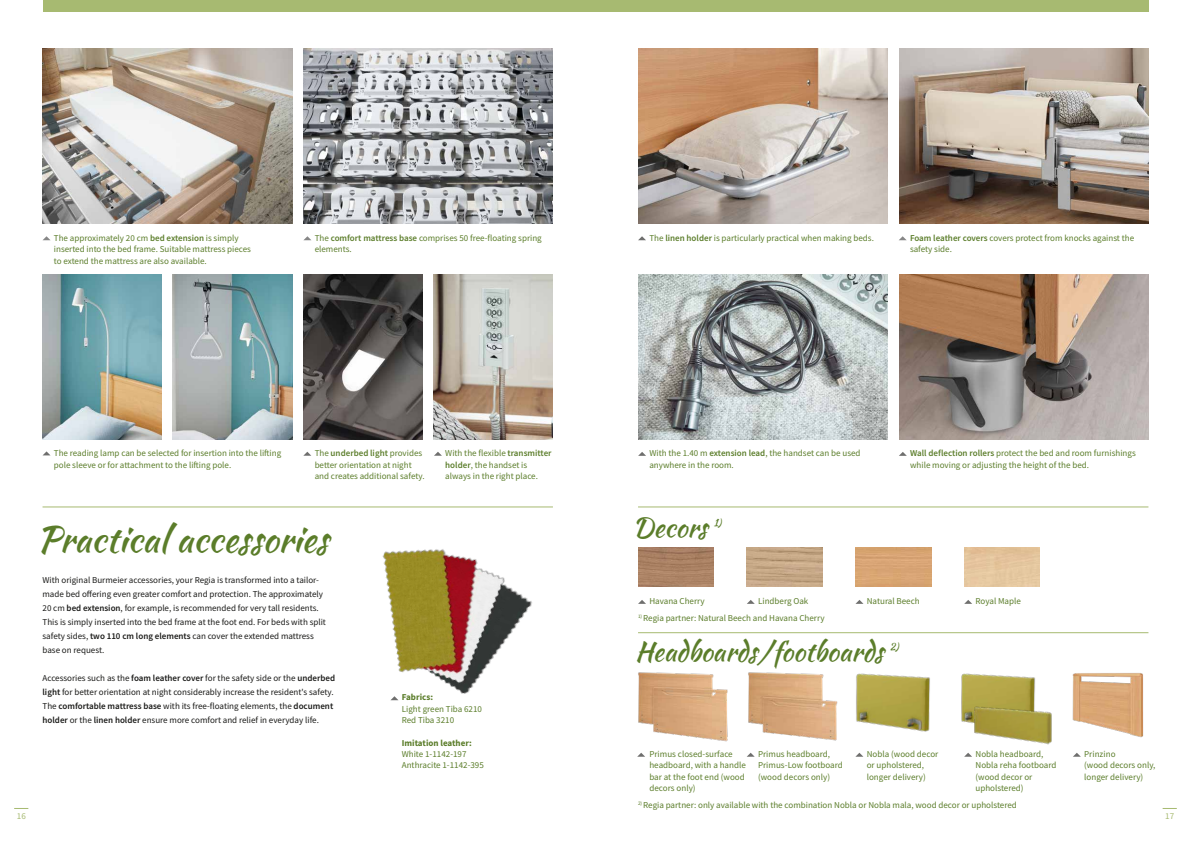
<style>
.page{position:relative;width:1191px;height:842px;background:#fff}
.page>*{position:absolute;margin:0;border:0;box-sizing:border-box;transform-origin:0 0}
.t1{font:36px "Kaushan Script";color:#5b7d2a}
.t2{font:27px "Kaushan Script";color:#5b7d2a}
.t3{font:9.9px "Kaushan Script";color:#5b7d2a}
.t4{font:9px/11.3px "Source Sans Pro";color:#5b7d2a}
.t5{font:9px/14px "Source Sans Pro";color:#1a1a18}
.t6{font:700 9px "Source Sans Pro";color:#5b7d2a}
.t7{font:9px "Source Sans Pro";color:#a7ba71}
.s1{font-weight:600}
</style>
<div class="page">
<svg style="left:1162px;top:808px;width:14px;height:1px"></svg>
<svg style="left:14px;top:808px;width:14px;height:1px"></svg>
<hr style="left:43px;top:506px;width:510px;height:1px;background:#a7ba71">
<div style="left:43px;top:0;width:1105px;height:11px;background:#a7ba71"></div>
<img style="left:638px;top:547px;width:75px;height:40px">
<img style="left:746px;top:547px;width:76px;height:40px">
<img style="left:855px;top:547px;width:76px;height:40px">
<img style="left:638px;top:672px;width:192px;height:70px">
<img style="left:830px;top:673px;width:100px;height:80px">
<img style="left:1072px;top:673px;width:72px;height:65px">
<img style="left:961px;top:674px;width:2px;height:48px">
<img style="left:963px;top:673px;width:89px;height:72px">
<hr style="left:638px;top:506px;width:510px;height:1px;background:#a7ba71">
<img style="left:434px;top:275px;width:119px;height:164px">
<img style="left:303px;top:275px;width:119px;height:164px">
<img style="left:638px;top:275px;width:249px;height:164px">
<img style="left:303px;top:48px;width:250px;height:176px">
<img style="left:43px;top:48px;width:249px;height:176px">
<img style="left:299px;top:506px;width:254px;height:195px">
<img style="left:173px;top:275px;width:119px;height:164px">
<img style="left:43px;top:275px;width:119px;height:164px">
<img style="left:899px;top:48px;width:249px;height:176px">
<img style="left:638px;top:48px;width:249px;height:176px">
<img style="left:899px;top:275px;width:249px;height:164px">
<svg style="left:390px;top:696px;width:8px;height:4px"></svg>
<svg style="left:747px;top:753px;width:7px;height:4px"></svg>
<svg style="left:964px;top:753px;width:8px;height:4px"></svg>
<svg style="left:1073px;top:753px;width:7px;height:4px"></svg>
<svg style="left:855px;top:753px;width:8px;height:4px"></svg>
<svg style="left:638px;top:600px;width:8px;height:4px"></svg>
<svg style="left:747px;top:600px;width:7px;height:4px"></svg>
<svg style="left:855px;top:600px;width:8px;height:4px"></svg>
<svg style="left:964px;top:600px;width:8px;height:4px"></svg>
<svg style="left:637px;top:753px;width:8px;height:4px"></svg>
<hr style="left:638px;top:632px;width:510px;height:1px;background:#a7ba71">
<svg style="left:43px;top:236px;width:7px;height:4px"></svg>
<svg style="left:899px;top:236px;width:7px;height:4px"></svg>
<svg style="left:303px;top:452px;width:8px;height:4px"></svg>
<svg style="left:638px;top:236px;width:8px;height:4px"></svg>
<svg style="left:43px;top:451px;width:7px;height:4px"></svg>
<svg style="left:304px;top:236px;width:7px;height:4px"></svg>
<svg style="left:434px;top:452px;width:8px;height:4px"></svg>
<svg style="left:899px;top:452px;width:8px;height:4px"></svg>
<svg style="left:638px;top:452px;width:8px;height:4px"></svg>
<p class="t4" style="left:54px;top:232px;width:199px">The approximately 20 cm <span class="s1">bed extension</span> is simply inserted into the bed frame. Suitable mattress pieces to extend the mattress are also available.</p>
<p class="t4" style="left:910px;top:232px;width:226px"><span class="s1">Foam leather covers</span> covers protect from knocks against the safety side.</p>
<p class="t4" style="left:315px;top:232px;width:228px">The <span class="s1">comfort mattress base</span> comprises 50 free-floating spring elements.</p>
<p class="t4" style="left:649px;top:232px;width:226px">The <span class="s1">linen holder</span> is particularly practical when making beds.</p>
<p class="t4" style="left:54px;top:448px;width:229px">The reading lamp can be selected for insertion into the lifting pole sleeve or for attachment to the lifting pole.</p>
<p class="t4" style="left:315px;top:448px;width:111px">The <span class="s1">underbed light</span> provides better orientation at night and creates additional safety.</p>
<p class="t4" style="left:445px;top:448px;width:108px">With the flexible <span class="s1">transmitter holder</span>, the handset is always in the right place.</p>
<p class="t4" style="left:910px;top:448px;width:227px"><span class="s1">Wall deflection rollers</span> protect the bed and room furnishings while moving or adjusting the height of the bed.</p>
<p class="t4" style="left:649px;top:448px;width:213px">With the 1.40 m <span class="s1">extension lead</span>, the handset can be used anywhere in the room.</p>
<h1 class="t1" style="left:37px;top:513px;width:293px">Practical accessories</h1>
<p class="t5" style="left:43px;top:573px;width:285px">With original Burmeier accessories, your Regia is transformed into a tailor&shy;made bed offering even greater comfort and protection. The approximately 20 cm <span class="s1">bed extension</span>, for example, is recommended for very tall residents.<br>This is simply inserted into the bed frame at the foot end. For beds with split safety sides, <span class="s1">two 110 cm long elements</span> can cover the extended mattress base on request.</p>
<p class="t5" style="left:43px;top:671px;width:294px">Accessories such as the <span class="s1">foam leather cover</span> for the safety side or the <span class="s1">underbed light</span> for better orientation at night considerably increase the resident's safety.<br>The <span class="s1">comfortable mattress base</span> with its free-floating elements, the <span class="s1">document holder</span> or the <span class="s1">linen holder</span> ensure more comfort and relief in everyday life.</p>
<h2 class="t2" style="left:632px;top:507px;width:76px">Decors</h2>
<p class="t3" style="left:714px;top:515px;width:9px">1)</p>
<p class="t4" style="left:649px;top:595px;width:57px">Havana Cherry</p>
<p class="t4" style="left:758px;top:595px;width:52px">Lindberg Oak</p>
<p class="t4" style="left:866px;top:595px;width:54px">Natural Beech</p>
<p class="t4" style="left:975px;top:595px;width:47px">Royal Maple</p>
<h2 class="t2" style="left:635px;top:631px;width:250px">Headboards/footboards</h2>
<p class="t3" style="left:890px;top:639px;width:10px">2)</p>
<p class="t4" style="left:638px;top:612px;width:188px"><sup>1)</sup> Regia partner: Natural Beech and Havana Cherry</p>
<p class="t6" style="left:402px;top:691px;width:33px">Fabrics:</p>
<p class="t4" style="left:402px;top:703px;width:82px">Light green Tiba 6210<br>Red Tiba 3210</p>
<p class="t6" style="left:402px;top:736px;width:71px">Imitation leather:</p>
<p class="t4" style="left:402px;top:748px;width:84px">White 1-1142-197<br>Anthracite 1-1142-395</p>
<p class="t4" style="left:649px;top:748px;width:98px">Primus closed-surface headboard, with a handle bar at the foot end (wood decors only)</p>
<p class="t4" style="left:758px;top:748px;width:86px">Primus headboard,<br>Primus-Low footboard (wood decors only)</p>
<p class="t4" style="left:975px;top:748px;width:83px">Nobla headboard,<br>Nobla reha footboard (wood decor or upholstered)</p>
<p class="t4" style="left:1084px;top:748px;width:73px">Prinzino<br>(wood decors only, longer delivery)</p>
<p class="t4" style="left:866px;top:748px;width:73px">Nobla (wood decor or upholstered, longer delivery)</p>
<p class="t4" style="left:638px;top:799px;width:380px"><sup>2)</sup> Regia partner: only available with the combination Nobla or Nobla mala, wood decor or upholstered</p>
<p class="t7" style="left:17px;top:811px;width:11px">16</p>
<p class="t7" style="left:1165px;top:811px;width:11px">17</p>
</div>
